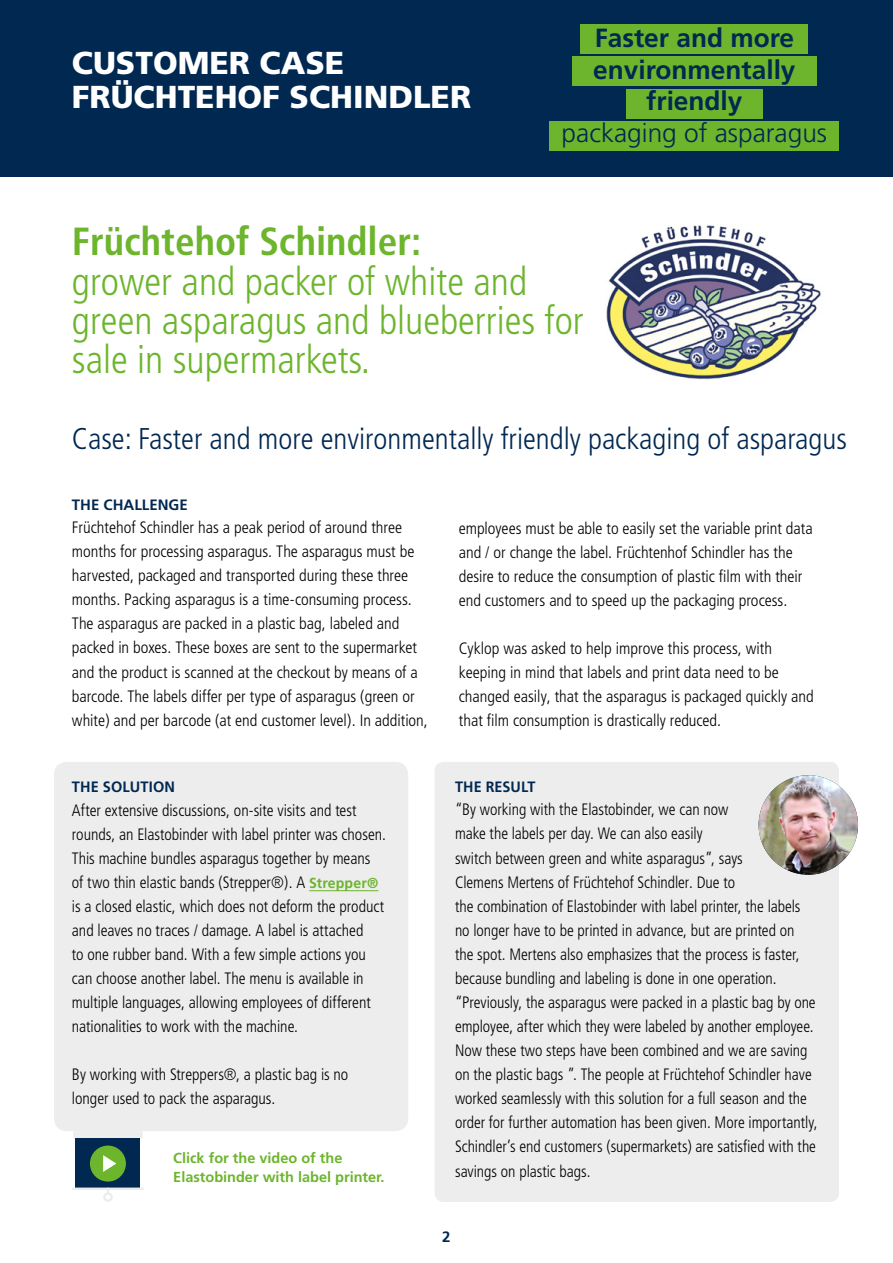
<style>
.page{position:relative;width:893px;height:1263px;background:#fff}
.page>*{position:absolute;margin:0;border:0;box-sizing:border-box;transform-origin:0 0}
.t1{font:300 condensed 39.15px/39.5px "Frutiger";color:#6cb52d}
.t2{font:700 condensed 39.15px "Frutiger";color:#6cb52d}
.t3{font:900 31.65px/34.5px "Frutiger LT Std";color:#fff}
.t4{font:300 condensed 30px "Frutiger";color:#002851}
.t5{font:700 26.25px/31.5px "Frutiger LT Std";color:#002851;text-align:center}
.t6{font:300 26.25px "Frutiger LT Std";color:#002851}
.t7{font:300 condensed 16.5px/24px "Frutiger";color:#000}
.t8{font:300 condensed 16.5px/24.2px "Frutiger";color:#000;scale:.96 1}
.t9{font:700 15px "Frutiger";color:#002851}
.t10{font:700 15px "Frutiger";color:#002851;scale:.96 1}
.t11{font:700 14.55px/18.9px "Frutiger";color:#6cb52d}
.s1{font-weight:700;font-stretch:normal;font-size:14.55px;color:#6cb52d}
</style>
<div class="page">
<div style="left:0;top:0;width:893px;height:176px;background:#002851"></div>
<img style="left:606px;top:225px;width:215px;height:155px">
<div style="left:435px;top:762px;width:404px;height:440px;background:#ededed;border-radius:9px"></div>
<div style="left:54px;top:762px;width:354px;height:369px;background:#ededed;border-radius:13px"></div>
<hr style="left:309px;top:890px;width:69px;height:1px;background:#6cb52d">
<div style="left:572px;top:56px;width:245px;height:30px;background:#6cb52d"></div>
<div style="left:626px;top:89px;width:137px;height:30px;background:#6cb52d"></div>
<div style="left:550px;top:121px;width:289px;height:30px;background:#6cb52d"></div>
<div style="left:580px;top:24px;width:228px;height:30px;background:#6cb52d"></div>
<img style="left:758px;top:775px;width:100px;height:100px;border-radius:50px">
<div style="left:73px;top:1131px;width:70px;height:7px;background:#ededed;border-radius:2px"></div>
<div style="left:76px;top:1138px;width:64px;height:51px;background:#002851"></div>
<div style="left:90px;top:1145px;width:36px;height:36px;background:#6cb52d;border-radius:50%"></div>
<svg style="left:103px;top:1155px;width:13px;height:17px"></svg>
<hr style="left:72px;top:1187px;width:72px;height:3px;background:#ededed">
<svg style="left:103px;top:1187px;width:10px;height:15px"></svg>
<h2 class="t3" style="left:72px;top:45px;width:401px">CUSTOMER CASE<br>FRÜCHTEHOF SCHINDLER</h2>
<h3 class="t5" style="left:593px;top:22px;width:204px">Faster and more environmentally friendly</h3>
<h3 class="t6" style="left:562px;top:118px;width:267px">packaging of asparagus</h3>
<h1 class="t2" style="left:72px;top:218px;width:351px">Früchtehof Schindler:</h1>
<h1 class="t1" style="left:72px;top:262px;width:513px">grower and packer of white and green asparagus and blueberries for sale in supermarkets.</h1>
<h3 class="t4" style="left:72px;top:422px;width:776px">Case: Faster and more environmentally friendly packaging of asparagus</h3>
<p class="t9" style="left:72px;top:496px;width:117px">THE CHALLENGE</p>
<p class="t7" style="left:72px;top:516px;width:357px">Früchtehof Schindler has a peak period of around three months for processing asparagus. The asparagus must be harvested, packaged and transported during these three months. Packing asparagus is a time-consuming process.<br>The asparagus are packed in a plastic bag, labeled and packed in boxes. These boxes are sent to the supermarket and the product is scanned at the checkout by means of a barcode. The labels differ per type of asparagus (green or white) and per barcode (at end customer level). In addition,</p>
<p class="t7" style="left:459px;top:516px;width:355px">employees must be able to easily set the variable print data and / or change the label. Früchtenhof Schindler has the desire to reduce the consumption of plastic film with their end customers and to speed up the packaging process.</p>
<p class="t7" style="left:459px;top:636px;width:356px">Cyklop was asked to help improve this process, with keeping in mind that labels and print data need to be changed easily, that the asparagus is packaged quickly and that film consumption is drastically reduced.</p>
<p class="t9" style="left:72px;top:778px;width:105px">THE SOLUTION</p>
<p class="t7" style="left:72px;top:798px;width:316px">After extensive discussions, on-site visits and test rounds, an Elastobinder with label printer was chosen.<br>This machine bundles asparagus together by means of two thin elastic bands (Strepper®). A <span class="s1">Strepper® </span>is a closed elastic, which does not deform the product</p>
<p class="t7" style="left:72px;top:919px;width:300px">and leaves no traces / damage. A label is attached to one rubber band. With a few simple actions you can choose another label. The menu is available in multiple languages, allowing employees of different nationalities to work with the machine.</p>
<p class="t7" style="left:72px;top:1063px;width:278px">By working with Streppers®, a plastic bag is no longer used to pack the asparagus.</p>
<p class="t11" style="left:173px;top:1148px;width:213px">Click for the video of the<br>Elastobinder with label printer.</p>
<p class="t10" style="left:455px;top:778px;width:85px">THE RESULT</p>
<p class="t8" style="left:455px;top:798px;width:379px">“By working with the Elastobinder, we can now<br>make the labels per day. We can also easily<br>switch between green and white asparagus”, says<br>Clemens Mertens of Früchtehof Schindler. Due to<br>the combination of Elastobinder with label printer, the labels no longer have to be printed in advance, but are printed on<br>the spot. Mertens also emphasizes that the process is faster, because bundling and labeling is done in one operation. “Previously, the asparagus were packed in a plastic bag by one employee, after which they were labeled by another employee.<br>Now these two steps have been combined and we are saving on the plastic bags ”. The people at Früchtehof Schindler have worked seamlessly with this solution for a full season and the order for further automation has been given. More importantly, Schindler’s end customers (supermarkets) are satisfied with the savings on plastic bags.</p>
<p class="t9" style="left:442px;top:1228px;width:10px">2</p>
</div>
